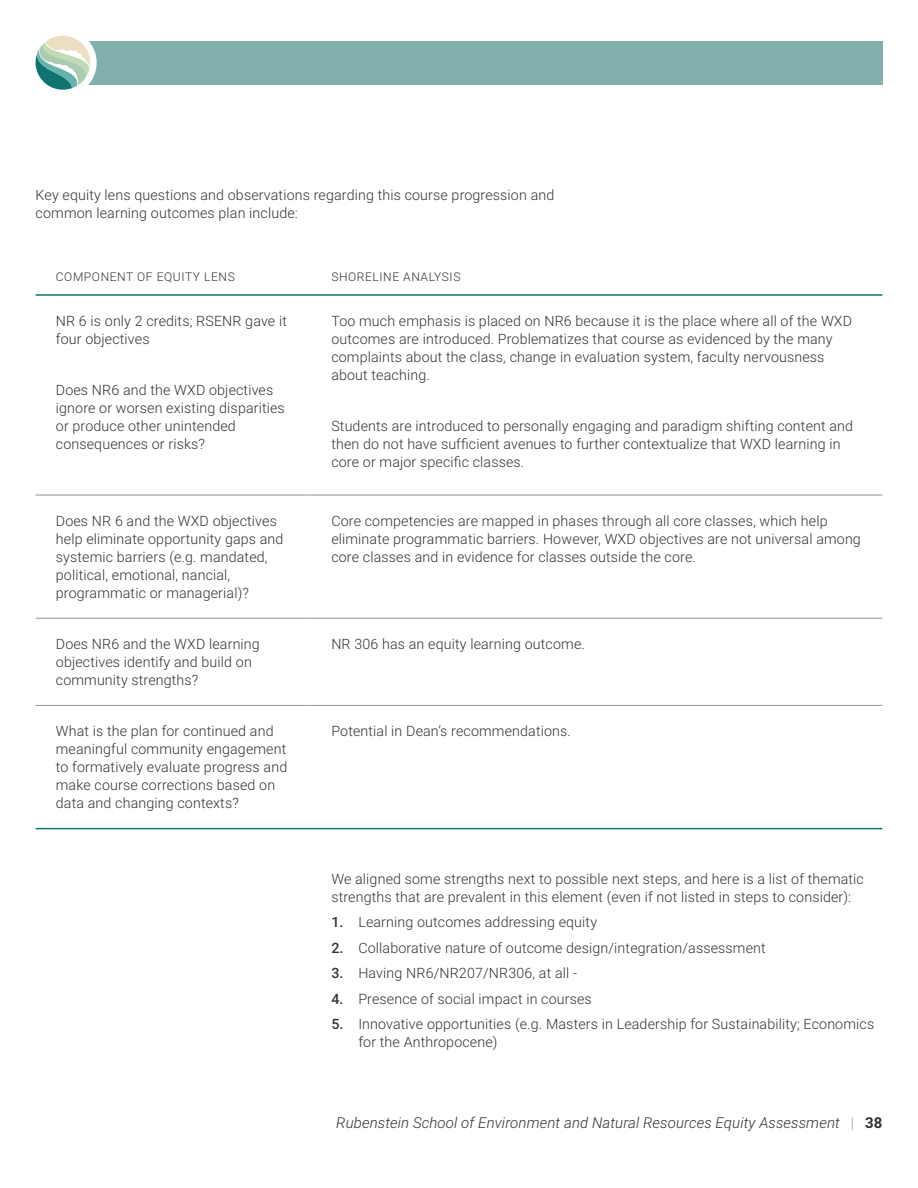
<style>
.page{position:relative;width:918px;height:1188px;background:#fff}
.page>*{position:absolute;margin:0;border:0;box-sizing:border-box;transform-origin:0 0}
.t1{font:italic 300 15px "Roboto";letter-spacing:.005em;color:#333}
.t2{font:300 14.25px/18px "Roboto";letter-spacing:.01em;color:#333}
.t3{font:300 12px "Roboto";letter-spacing:.05em;color:#333}
.s1{font-weight:500}
.s2{font-style:normal;color:#999}
.s3{font-weight:700;font-style:normal}
</style>
<div class="page">
<div style="left:65px;top:41px;width:817px;height:43px;background:#82b1ad"></div>
<div style="left:29px;top:29px;width:68px;height:67px;background:#fff;border-radius:50%"></div>
<svg style="left:36px;top:36px;width:54px;height:54px"></svg>
<hr style="left:36px;top:495px;width:275px;height:1px;background:#939598">
<hr style="left:311px;top:495px;width:571px;height:1px;background:#939598">
<hr style="left:36px;top:618px;width:275px;height:1px;background:#939598">
<hr style="left:311px;top:618px;width:571px;height:1px;background:#939598">
<hr style="left:36px;top:705px;width:275px;height:1px;background:#939598">
<hr style="left:311px;top:705px;width:571px;height:1px;background:#939598">
<hr style="left:36px;top:828px;width:275px;height:1px;background:#0d736f">
<hr style="left:311px;top:828px;width:571px;height:1px;background:#0d736f">
<hr style="left:36px;top:294px;width:275px;height:2px;background:#0d736f">
<hr style="left:311px;top:294px;width:571px;height:2px;background:#0d736f">
<p class="t2" style="left:36px;top:185px;width:520px">Key equity lens questions and observations regarding this course progression and common learning outcomes plan include:</p>
<p class="t3" style="left:56px;top:269px;width:180px">COMPONENT OF EQUITY LENS</p>
<p class="t3" style="left:331px;top:269px;width:131px">SHORELINE ANALYSIS</p>
<p class="t2" style="left:56px;top:312px;width:233px">NR 6 is only 2 credits; RSENR gave it four objectives</p>
<p class="t2" style="left:56px;top:381px;width:230px">Does NR6 and the WXD objectives ignore or worsen existing disparities or produce other unintended consequences or risks?</p>
<p class="t2" style="left:331px;top:312px;width:522px">Too much emphasis is placed on NR6 because it is the place where all of the WXD outcomes are introduced. Problematizes that course as evidenced by the many complaints about the class, change in evaluation system, faculty nervousness about teaching.</p>
<p class="t2" style="left:331px;top:417px;width:523px">Students are introduced to personally engaging and paradigm shifting content and then do not have sufficient avenues to further contextualize that WXD learning in core or major specific classes.</p>
<p class="t2" style="left:56px;top:511px;width:229px">Does NR 6 and the WXD objectives help eliminate opportunity gaps and systemic barriers (e.g. mandated, political, emotional, nancial, programmatic or managerial)?</p>
<p class="t2" style="left:331px;top:511px;width:531px">Core competencies are mapped in phases through all core classes, which help eliminate programmatic barriers. However, WXD objectives are not universal among core classes and in evidence for classes outside the core.</p>
<p class="t2" style="left:56px;top:635px;width:205px">Does NR6 and the WXD learning objectives identify and build on community strengths?</p>
<p class="t2" style="left:331px;top:635px;width:255px">NR 306 has an equity learning outcome.</p>
<p class="t2" style="left:56px;top:722px;width:233px">What is the plan for continued and meaningful community engagement to formatively evaluate progress and make course corrections based on data and changing contexts?</p>
<p class="t2" style="left:331px;top:722px;width:241px">Potential in Dean’s recommendations.</p>
<p class="t2" style="left:331px;top:869px;width:534px">We aligned some strengths next to possible next steps, and here is a list of thematic strengths that are prevalent in this element (even if not listed in steps to consider):</p>
<p class="t2" style="left:331px;top:913px;width:267px"><span class="s1">1.</span> Learning outcomes addressing equity</p>
<p class="t2" style="left:331px;top:938px;width:436px"><span class="s1">2.</span> Collaborative nature of outcome design/integration/assessment</p>
<p class="t2" style="left:331px;top:964px;width:247px"><span class="s1">3.</span> Having NR6/NR207/NR306, at all -</p>
<p class="t2" style="left:331px;top:989px;width:262px"><span class="s1">4.</span> Presence of social impact in courses</p>
<p class="t2" style="left:358px;top:1015px;width:517px;text-indent:-27px"><span class="s1">5.</span> Innovative opportunities (e.g. Masters in Leadership for Sustainability; Economics for the Anthropocene)</p>
<p class="t1" style="left:336px;top:1112px;width:548px">Rubenstein School of Environment and Natural Resources Equity Assessment <span class="s2">|</span> <span class="s3">38</span></p>
</div>
